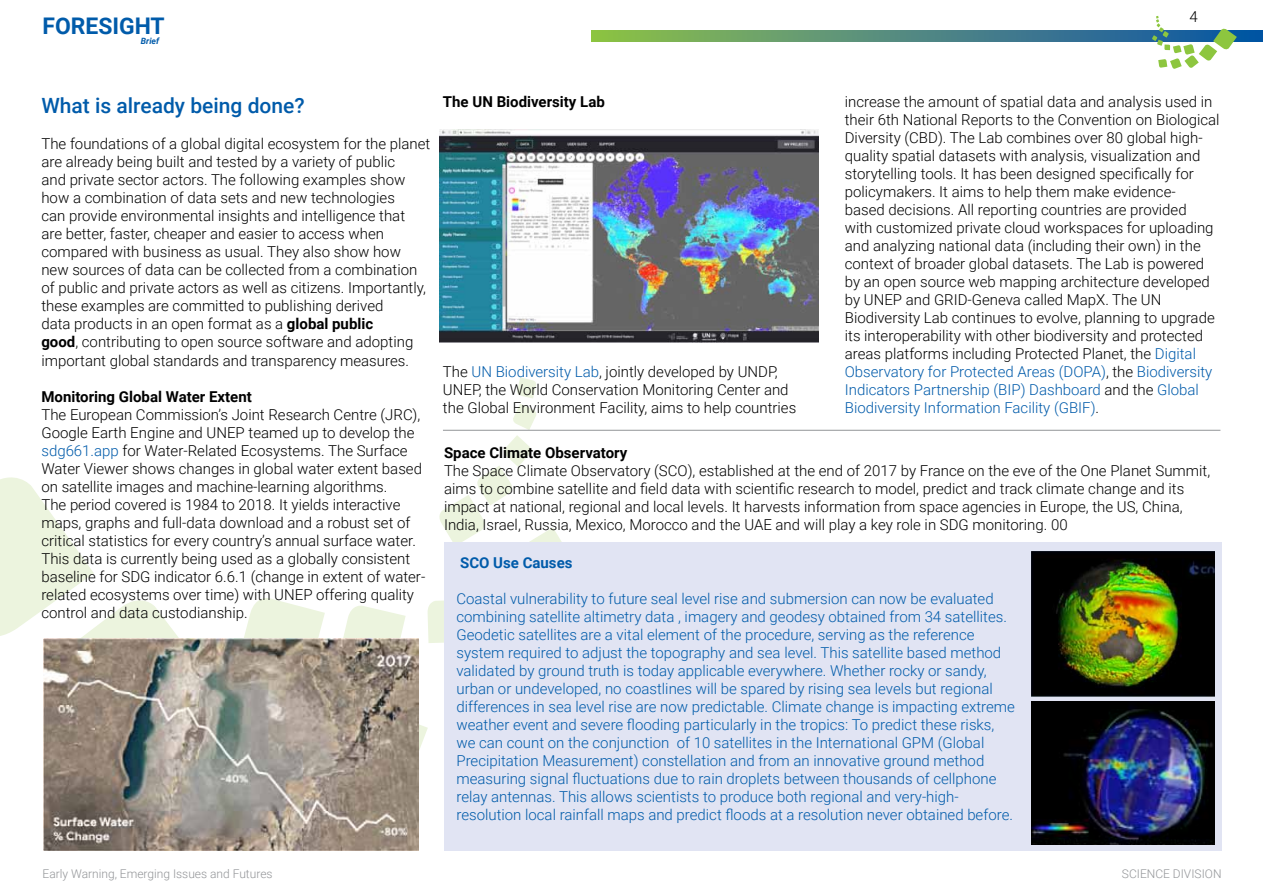
<style>
.page{position:relative;width:1263px;height:893px;background:#fff}
.page>*{position:absolute;margin:0;border:0;box-sizing:border-box;transform-origin:0 0}
.t1{font:700 22.95px "Roboto";color:#005baa}
.t2{font:500 21px "Roboto";color:#005baa}
.t3{font:300 15px/18px "Roboto";color:#000}
.t4{font:300 15px/18px "Roboto";color:#005baa}
.t5{font:700 15px "Roboto";color:#000}
.t6{font:700 15px "Roboto";color:#005baa}
.t7{font:300 12px "Roboto";color:#939598}
.t8{font:italic 700 8.7px "Roboto";color:#005baa}
.s1{font-weight:700}
.s2{color:#005baa}
</style>
<div class="page">
<svg style="left:591px;top:30px;width:672px;height:12px;background:#558e79"></svg>
<svg style="left:1152px;top:16px;width:85px;height:53px"></svg>
<svg style="left:418px;top:704px;width:10px;height:87px"></svg>
<svg style="left:0;top:477px;width:325px;height:162px"></svg>
<svg style="left:339px;top:605px;width:67px;height:34px"></svg>
<svg style="left:427px;top:377px;width:142px;height:266px"></svg>
<div style="left:444px;top:542px;width:777px;height:308px;background:#e1e4f3"></div>
<img style="left:439px;top:129px;width:380px;height:214px">
<img style="left:43px;top:639px;width:375px;height:211px">
<img style="left:1032px;top:552px;width:182px;height:144px">
<img style="left:1032px;top:701px;width:182px;height:144px">
<hr style="left:443px;top:430px;width:777px;height:1px;background:#939598">
<h1 class="t1" style="left:43px;top:10px;width:124px">FORESIGHT</h1>
<p class="t8" style="left:141px;top:35px;width:20px">Brief</p>
<p class="t3" style="left:1189px;top:7px;width:10px">4</p>
<h2 class="t2" style="left:41px;top:91px;width:265px">What is already being done?</h2>
<p class="t3" style="left:41px;top:135px;width:390px">The foundations of a global digital ecosystem for the planet are already being built and tested by a variety of public<br>and private sector actors. The following examples show how a combination of data sets and new technologies<br>can provide environmental insights and intelligence that<br>are better, faster, cheaper and easier to access when compared with business as usual. They also show how new sources of data can be collected from a combination of public and private actors as well as citizens. Importantly, these examples are committed to publishing derived<br>data products in an open format as a <span class="s1">global public<br>good</span>, contributing to open source software and adopting important global standards and transparency measures.</p>
<p class="t5" style="left:41px;top:386px;width:212px">Monitoring Global Water Extent</p>
<p class="t3" style="left:41px;top:405px;width:385px">The European Commission’s Joint Research Centre (JRC), Google Earth Engine and UNEP teamed up to develop the <span class="s2">sdg661.app</span> for Water-Related Ecosystems. The Surface Water Viewer shows changes in global water extent based on satellite images and machine-learning algorithms.<br>The period covered is 1984 to 2018. It yields interactive maps, graphs and full-data download and a robust set of critical statistics for every country’s annual surface water.<br>This data is currently being used as a globally consistent baseline for SDG indicator 6.6.1 (change in extent of water&shy;related ecosystems over time) with UNEP offering quality control and data custodianship.</p>
<p class="t5" style="left:443px;top:91px;width:163px">The UN Biodiversity Lab</p>
<p class="t3" style="left:443px;top:362px;width:355px">The <span class="s2">UN Biodiversity Lab</span>, jointly developed by UNDP,<br>UNEP, the World Conservation Monitoring Center and the Global Environment Facility, aims to help countries</p>
<p class="t3" style="left:845px;top:92px;width:376px">increase the amount of spatial data and analysis used in their 6th National Reports to the Convention on Biological Diversity (CBD). The Lab combines over 80 global high&shy;quality spatial datasets with analysis, visualization and storytelling tools. It has been designed specifically for policymakers. It aims to help them make evidence-<br>based decisions. All reporting countries are provided<br>with customized private cloud workspaces for uploading and analyzing national data (including their own) in the context of broader global datasets. The Lab is powered by an open source web mapping architecture developed by UNEP and GRID-Geneva called MapX. The UN Biodiversity Lab continues to evolve, planning to upgrade its interoperability with other biodiversity and protected areas platforms including Protected Planet, the <span class="s2">Digital Observatory for Protected Areas (DOPA)</span>, the <span class="s2">Biodiversity Indicators Partnership (BIP) Dashboard</span> and the <span class="s2">Global Biodiversity Information Facility (GBIF)</span>.</p>
<p class="t5" style="left:444px;top:442px;width:185px">Space Climate Observatory</p>
<p class="t3" style="left:444px;top:461px;width:768px">The Space Climate Observatory (SCO), established at the end of 2017 by France on the eve of the One Planet Summit, aims to combine satellite and field data with scientific research to model, predict and track climate change and its impact at national, regional and local levels. It harvests information from space agencies in Europe, the US, China, India, Israel, Russia, Mexico, Morocco and the UAE and will play a key role in SDG monitoring. 00</p>
<p class="t6" style="left:460px;top:552px;width:114px">SCO Use Causes</p>
<p class="t4" style="left:456px;top:589px;width:560px">Coastal vulnerability to future seal level rise and submersion can now be evaluated combining satellite altimetry data , imagery and geodesy obtained from 34 satellites.<br>Geodetic satellites are a vital element of the procedure, serving as the reference system required to adjust the topography and sea level. This satellite based method validated by ground truth is today applicable everywhere. Whether rocky or sandy, urban or undeveloped, no coastlines will be spared by rising sea levels but regional differences in sea level rise are now predictable. Climate change is impacting extreme weather event and severe flooding particularly in the tropics: To predict these risks, we can count on the conjunction of 10 satellites in the International GPM (Global Precipitation Measurement) constellation and from an innovative ground method measuring signal fluctuations due to rain droplets between thousands of cellphone relay antennas. This allows scientists to produce both regional and very-high&shy;resolution local rainfall maps and predict floods at a resolution never obtained before.</p>
<p class="t7" style="left:43px;top:865px;width:232px">Early Warning, Emerging Issues and Futures</p>
<p class="t7" style="left:1122px;top:865px;width:101px">SCIENCE DIVISION</p>
</div>
